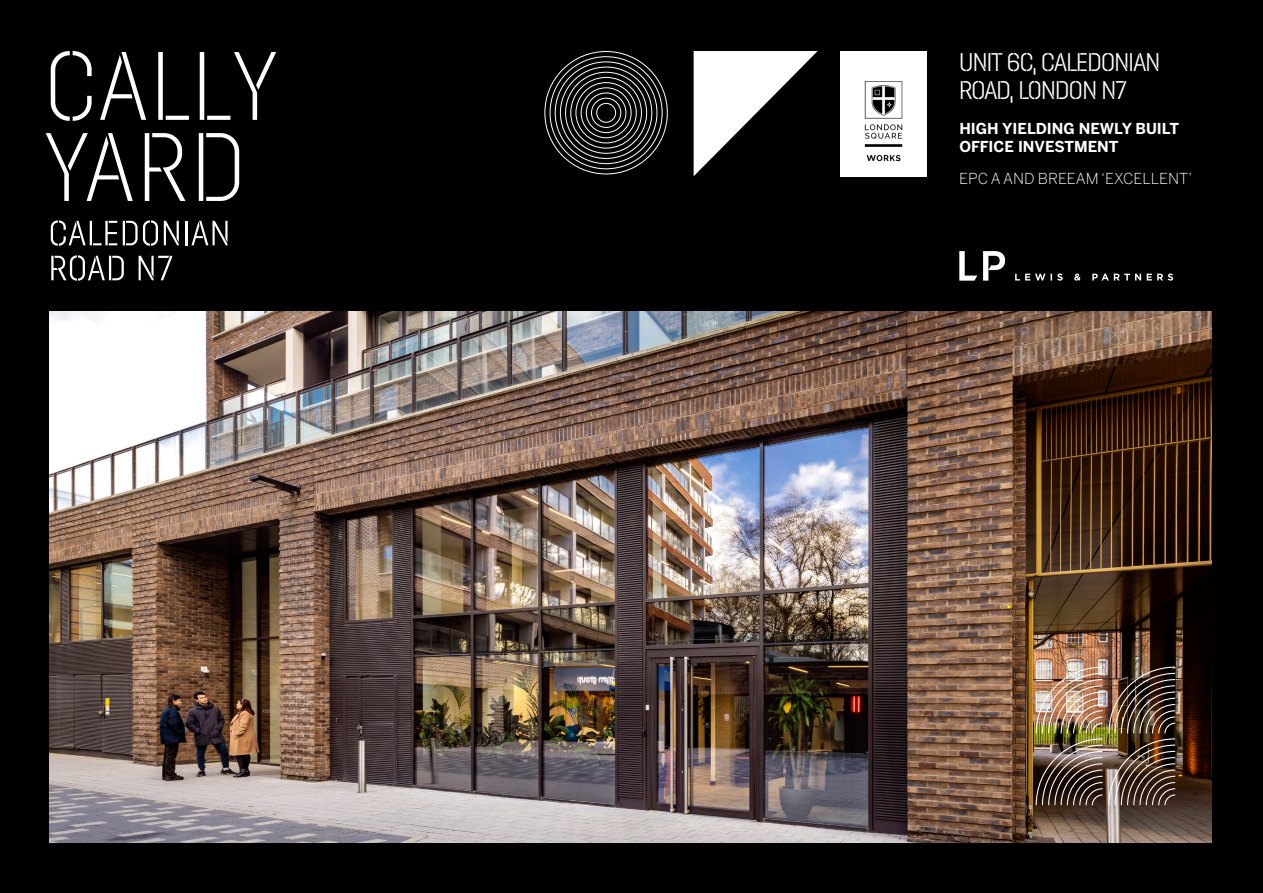
<style>
.page{position:relative;width:1263px;height:893px;background:#000}
.page>*{position:absolute;margin:0;border:0;box-sizing:border-box;transform-origin:0 0}
.t1{font:25.5px/28.5px "Dezen Stencil 02 Condensed 8";color:#fff}
.t2{font:700 15px/18px "Benton Sans";color:#fff}
.t3{font:300 15px "Benton Sans";color:#fff}
</style>
<div class="page">
<img style="left:49px;top:311px;width:1163px;height:531px">
<svg style="left:51px;top:51px;width:41px;height:70px"></svg>
<svg style="left:100px;top:52px;width:46px;height:68px"></svg>
<svg style="left:158px;top:52px;width:31px;height:68px"></svg>
<svg style="left:200px;top:52px;width:76px;height:68px"></svg>
<svg style="left:46px;top:133px;width:87px;height:68px"></svg>
<svg style="left:145px;top:133px;width:40px;height:68px"></svg>
<svg style="left:199px;top:133px;width:40px;height:68px"></svg>
<svg style="left:51px;top:220px;width:35px;height:26px"></svg>
<hr style="left:90px;top:221px;width:2px;height:24px;background:#fff">
<svg style="left:93px;top:221px;width:24px;height:24px"></svg>
<svg style="left:123px;top:220px;width:35px;height:26px"></svg>
<svg style="left:164px;top:221px;width:15px;height:24px"></svg>
<hr style="left:185px;top:221px;width:2px;height:24px;background:#fff">
<svg style="left:191px;top:221px;width:37px;height:24px"></svg>
<svg style="left:51px;top:255px;width:73px;height:26px"></svg>
<svg style="left:139px;top:256px;width:33px;height:24px"></svg>
<svg style="left:544px;top:51px;width:124px;height:123px"></svg>
<svg style="left:694px;top:51px;width:124px;height:125px"></svg>
<img style="left:1036px;top:667px;width:66px;height:138px">
<img style="left:1108px;top:667px;width:67px;height:138px">
<img style="left:840px;top:51px;width:87px;height:125px">
<svg style="left:959px;top:251px;width:18px;height:30px"></svg>
<svg style="left:983px;top:251px;width:22px;height:30px"></svg>
<svg style="left:1015px;top:274px;width:158px;height:7px"></svg>
<p class="t1" style="left:959px;top:48px;width:202px">UNIT 6C, CALEDONIAN<br>ROAD, LONDON N7</p>
<p class="t2" style="left:959px;top:119px;width:221px">HIGH YIELDING NEWLY BUILT<br>OFFICE INVESTMENT</p>
<p class="t3" style="left:959px;top:170px;width:235px">EPC A AND BREEAM ‘EXCELLENT’</p>
</div>
